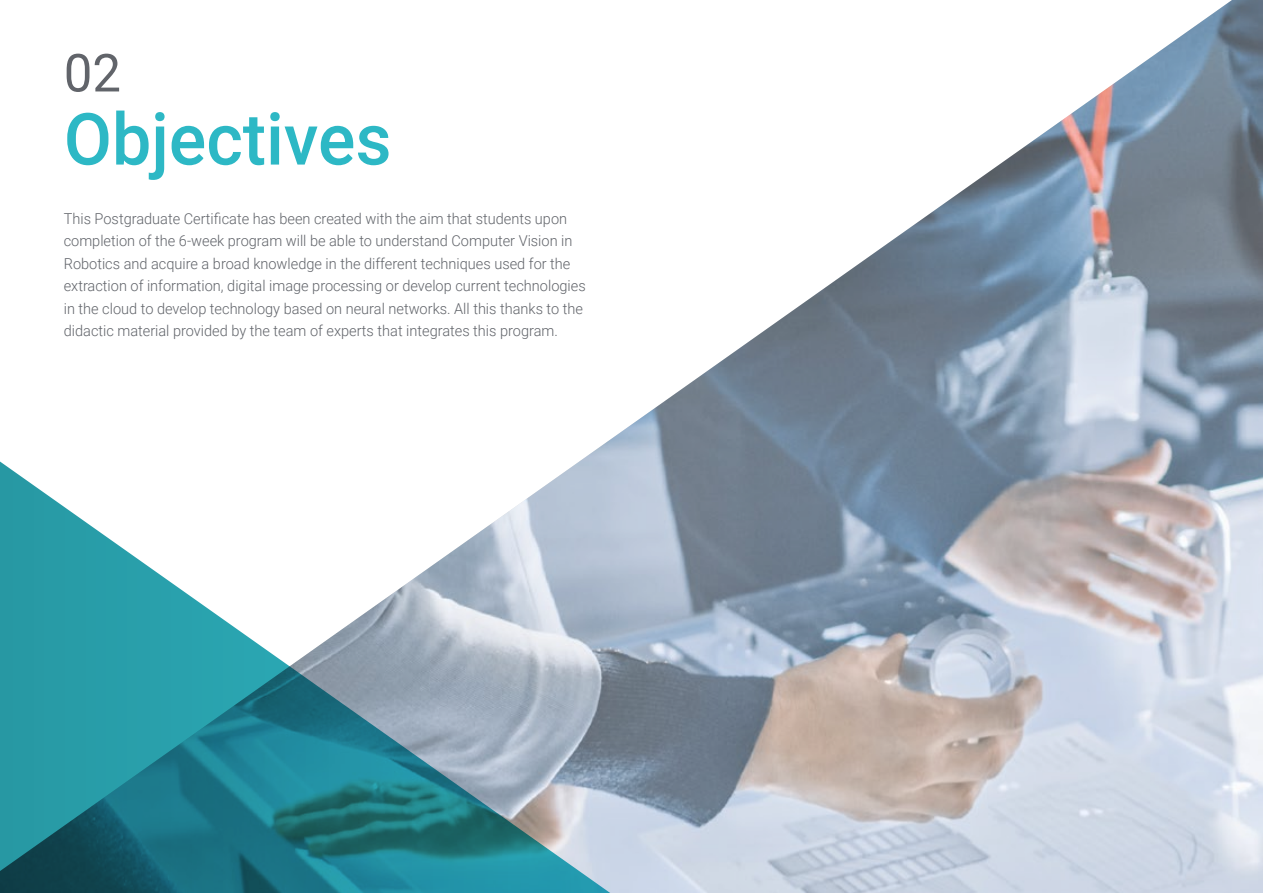
<style>
.page{position:relative;width:1263px;height:893px;background:#fff}
.page>*{position:absolute;margin:0;border:0;box-sizing:border-box;transform-origin:0 0}
.t1{font:500 72px "Roboto";color:#2db8c5}
.t2{font:52.5px "Roboto";color:#61646a}
.t3{font:300 15px/22.5px "Roboto";color:#61646a}
</style>
<div class="page">
<img style="left:601px;top:0;width:662px;height:893px">
<svg style="left:0;top:446px;width:640px;height:447px"></svg>
<h2 class="t2" style="left:64px;top:36px;width:59px">02</h2>
<h1 class="t1" style="left:64px;top:89px;width:329px">Objectives</h1>
<p class="t3" style="left:64px;top:207px;width:523px">This Postgraduate Certificate has been created with the aim that students upon completion of the 6-week program will be able to understand Computer Vision in Robotics and acquire a broad knowledge in the different techniques used for the extraction of information, digital image processing or develop current technologies in the cloud to develop technology based on neural networks. All this thanks to the didactic material provided by the team of experts that integrates this program.</p>
</div>
